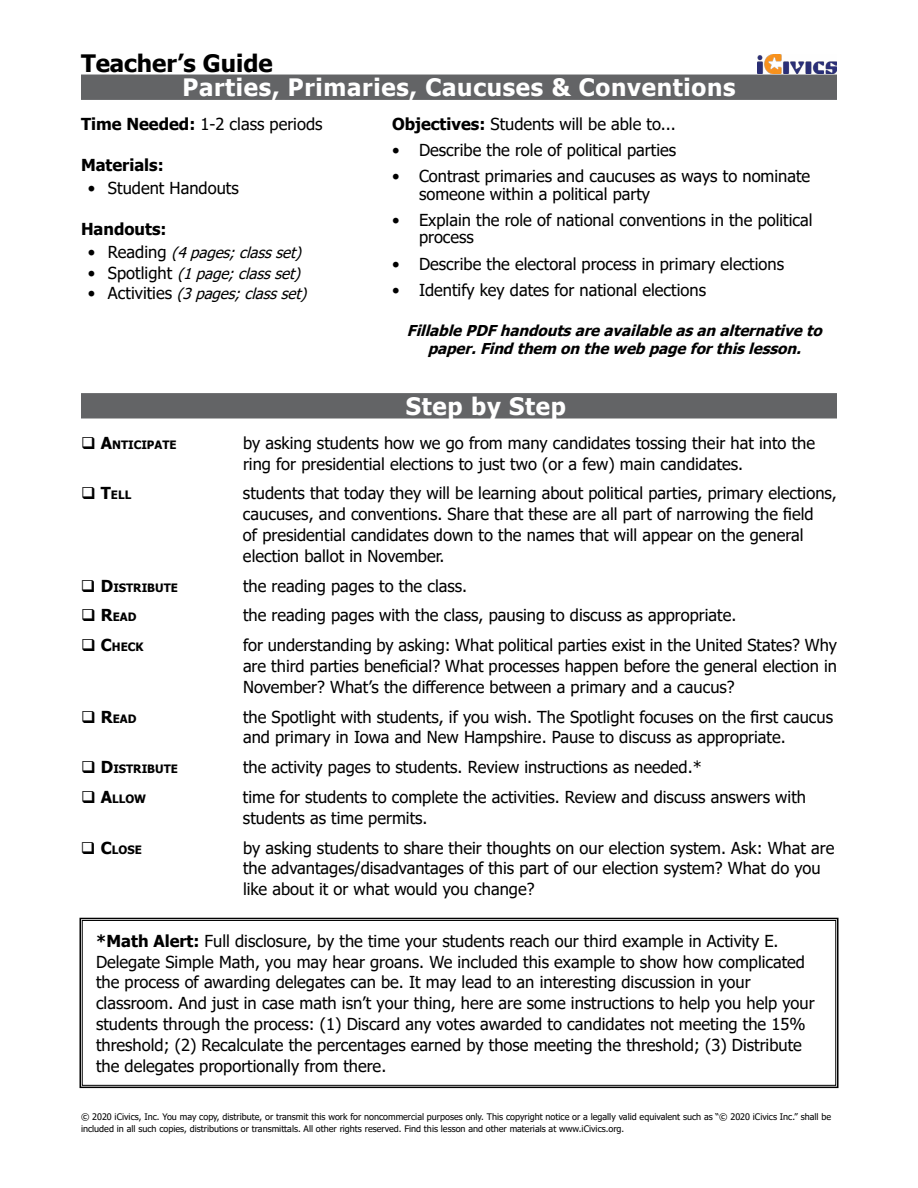
<style>
.page{position:relative;width:918px;height:1188px;background:#fff}
.page>*{position:absolute;margin:0;border:0;box-sizing:border-box;transform-origin:0 0}
.t1{font:700 24px "Tahoma";letter-spacing:.03em;color:#fff}
.t2{font:700 24px "Tahoma";color:#000}
.t3{font:16.5px/20.9px "Tahoma";color:#000}
.t4{font:700 16.5px "Tahoma";color:#000}
.t5{font:italic 700 15px/18.9px "Tahoma";color:#000;text-align:center}
.t6{font:italic 15px "Tahoma";color:#000}
.t7{font:700 11.55px "Tahoma";color:#000}
.t8{font:9px/11.4px "Tahoma";color:#000}
.s1{font-weight:700}
.s2{font-style:normal;font-size:16.5px}
.s3{font-size:16.5px}
</style>
<div class="page">
<img style="left:757px;top:54px;width:80px;height:19px">
<div style="left:81px;top:75px;width:756px;height:25px;background:#636466;border:2px solid #636466"></div>
<div style="left:81px;top:393px;width:756px;height:25px;background:#636466;border:2px solid #636466"></div>
<svg style="left:79px;top:917px;width:760px;height:172px"></svg>
<div style="left:82px;top:920px;width:754px;height:166px;border:1px solid #000"></div>
<h1 class="t2" style="left:81px;top:47px;width:193px">Teacher’s Guide</h1>
<h1 class="t1" style="left:183px;top:71px;width:554px">Parties, Primaries, Caucuses &amp; Conventions</h1>
<p class="t3" style="left:81px;top:114px;width:243px"><span class="s1">Time Needed:</span> 1-2 class periods</p>
<p class="t4" style="left:81px;top:153px;width:84px">Materials:</p>
<p class="t3" style="left:88px;top:178px;width:153px">• Student Handouts</p>
<p class="t4" style="left:81px;top:217px;width:87px">Handouts:</p>
<p class="t6" style="left:88px;top:242px;width:221px"><span class="s2">• R e a d i n g</span> (4pages;classset)</p>
<p class="t6" style="left:88px;top:263px;width:220px"><span class="s2">• S p o t l i g h t</span> (1page;classset)</p>
<p class="t6" style="left:88px;top:284px;width:226px"><span class="s2">• A c t i v i t i e s</span> (3pages;classset)</p>
<p class="t3" style="left:392px;top:114px;width:285px"><span class="s1">Objectives:</span> Students will be able to...</p>
<p class="t3" style="left:392px;top:141px;width:286px">• Describe the role of political parties</p>
<p class="t3" style="left:419px;top:169px;width:393px;line-height:17.2px;text-indent:-27px">• Contrast primaries and caucuses as ways to nominate someone within a political party</p>
<p class="t3" style="left:419px;top:212px;width:395px;line-height:17.2px;text-indent:-27px">• Explain the role of national conventions in the political process</p>
<p class="t3" style="left:392px;top:254px;width:394px">• Describe the electoral process in primary elections</p>
<p class="t3" style="left:392px;top:280px;width:316px">• Identify key dates for national elections</p>
<p class="t5" style="left:407px;top:321px;width:422px">FillablePDFhandoutsareavailableasanalternativeto paper.Findthem onthewebpageforthislesson.</p>
<h1 class="t1" style="left:406px;top:389px;width:162px">Step by Step</h1>
<p class="t7" style="left:81px;top:437px;width:97px">❑ <span class="s3">A</span>NTICIPATE</p>
<p class="t3" style="left:243px;top:433px;width:574px">by asking students how we go from many candidates tossing their hat into the ring for presidential elections to just two (or a few) main candidates.</p>
<p class="t7" style="left:81px;top:487px;width:52px">❑ <span class="s3">T</span>ELL</p>
<p class="t3" style="left:243px;top:484px;width:595px">students that today they will be learning about political parties, primary elections, caucuses, and conventions. Share that these are all part of narrowing the field<br>of presidential candidates down to the names that will appear on the general election ballot in November.</p>
<p class="t7" style="left:81px;top:579px;width:98px">❑ <span class="s3">D</span>ISTRIBUTE</p>
<p class="t3" style="left:243px;top:576px;width:226px">the reading pages to the class.</p>
<p class="t7" style="left:81px;top:609px;width:49px">❑ <span class="s3">R</span>EAD</p>
<p class="t3" style="left:243px;top:606px;width:495px">the reading pages with the class, pausing to discuss as appropriate.</p>
<p class="t7" style="left:81px;top:639px;width:64px">❑ <span class="s3">C</span>HECK</p>
<p class="t3" style="left:243px;top:636px;width:596px;text-align:justify">for understanding by asking: What political parties exist in the United States? Why are third parties beneficial? What processes happen before the general election in November? What’s the difference between a primary and a caucus?</p>
<p class="t7" style="left:81px;top:710px;width:49px">❑ <span class="s3">R</span>EAD</p>
<p class="t3" style="left:243px;top:707px;width:592px">the Spotlight with students, if you wish. The Spotlight focuses on the first caucus and primary in Iowa and New Hampshire. Pause to discuss as appropriate.</p>
<p class="t7" style="left:81px;top:761px;width:98px">❑ <span class="s3">D</span>ISTRIBUTE</p>
<p class="t3" style="left:243px;top:758px;width:460px">the activity pages to students. Review instructions as needed.*</p>
<p class="t7" style="left:81px;top:791px;width:67px">❑ <span class="s3">A</span>LLOW</p>
<p class="t3" style="left:243px;top:787px;width:565px">time for students to complete the activities. Review and discuss answers with students as time permits.</p>
<p class="t7" style="left:81px;top:841px;width:62px">❑ <span class="s3">C</span>LOSE</p>
<p class="t3" style="left:243px;top:838px;width:593px">by asking students to share their thoughts on our election system. Ask: What are the advantages/disadvantages of this part of our election system? What do you like about it or what would you change?</p>
<p class="t3" style="left:96px;top:931px;width:720px"><span class="s1">*Math Alert:</span> Full disclosure, by the time your students reach our third example in Activity E.<br>Delegate Simple Math, you may hear groans. We included this example to show how complicated the process of awarding delegates can be. It may lead to an interesting discussion in your classroom. And just in case math isn’t your thing, here are some instructions to help you help your students through the process: (1) Discard any votes awarded to candidates not meeting the 15% threshold; (2) Recalculate the percentages earned by those meeting the threshold; (3) Distribute the delegates proportionally from there.</p>
<p class="t8" style="left:81px;top:1112px;width:752px">© 2020 iCivics, Inc. You may copy, distribute, or transmit this work for noncommercial purposes only. This copyright notice or a legally valid equivalent such as “© 2020 iCivics Inc.” shall be included in all such copies, distributions or transmittals. All other rights reserved. Find this lesson and other materials at www.iCivics.org.</p>
</div>
